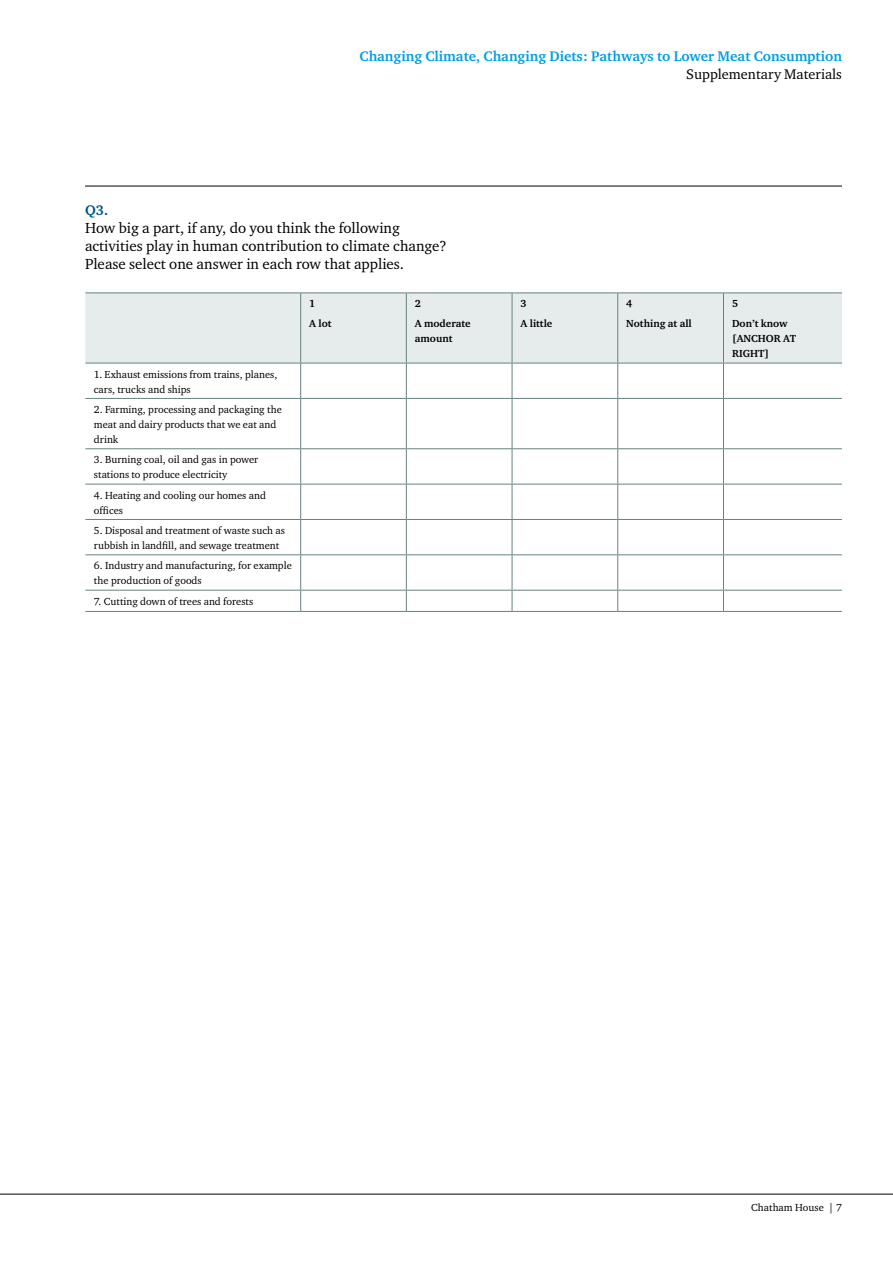
<style>
.page{position:relative;width:893px;height:1263px;background:#fff}
.page>*{position:absolute;margin:0;border:0;box-sizing:border-box;transform-origin:0 0}
.t1{font:15px/18px "Charter ITC";color:#000}
.t2{font:700 14.25px "Charter ITC";color:#009ee0}
.t3{font:14.25px "Charter ITC";color:#000}
.t4{font:700 14.25px "Charter ITC";color:#005782}
.t5{font:10.5px/15px "Charter ITC";color:#000}
.t6{font:700 10.5px/20.2px "Charter ITC";color:#000}
</style>
<div class="page">
<hr style="left:85px;top:186px;width:757px;height:1px;background:#000">
<hr style="left:0;top:1194px;width:893px;height:1px;background:#000">
<div style="left:85px;top:293px;width:757px;height:70px;background:#e6ecec"></div>
<hr style="left:85px;top:398px;width:216px;height:1px;background:#678181">
<hr style="left:301px;top:398px;width:105px;height:1px;background:#678181">
<hr style="left:406px;top:398px;width:106px;height:1px;background:#678181">
<hr style="left:512px;top:398px;width:106px;height:1px;background:#678181">
<hr style="left:618px;top:398px;width:105px;height:1px;background:#678181">
<hr style="left:723px;top:398px;width:119px;height:1px;background:#678181">
<hr style="left:85px;top:448px;width:216px;height:1px;background:#678181">
<hr style="left:301px;top:448px;width:105px;height:1px;background:#678181">
<hr style="left:406px;top:448px;width:106px;height:1px;background:#678181">
<hr style="left:512px;top:448px;width:106px;height:1px;background:#678181">
<hr style="left:618px;top:448px;width:105px;height:1px;background:#678181">
<hr style="left:723px;top:448px;width:119px;height:1px;background:#678181">
<hr style="left:85px;top:484px;width:216px;height:1px;background:#678181">
<hr style="left:301px;top:484px;width:105px;height:1px;background:#678181">
<hr style="left:406px;top:484px;width:106px;height:1px;background:#678181">
<hr style="left:512px;top:484px;width:106px;height:1px;background:#678181">
<hr style="left:618px;top:484px;width:105px;height:1px;background:#678181">
<hr style="left:723px;top:484px;width:119px;height:1px;background:#678181">
<hr style="left:85px;top:519px;width:216px;height:1px;background:#678181">
<hr style="left:301px;top:519px;width:105px;height:1px;background:#678181">
<hr style="left:406px;top:519px;width:106px;height:1px;background:#678181">
<hr style="left:512px;top:519px;width:106px;height:1px;background:#678181">
<hr style="left:618px;top:519px;width:105px;height:1px;background:#678181">
<hr style="left:723px;top:519px;width:119px;height:1px;background:#678181">
<hr style="left:85px;top:554px;width:216px;height:1px;background:#678181">
<hr style="left:301px;top:554px;width:105px;height:1px;background:#678181">
<hr style="left:406px;top:554px;width:106px;height:1px;background:#678181">
<hr style="left:512px;top:554px;width:106px;height:1px;background:#678181">
<hr style="left:618px;top:554px;width:105px;height:1px;background:#678181">
<hr style="left:723px;top:554px;width:119px;height:1px;background:#678181">
<hr style="left:85px;top:590px;width:216px;height:1px;background:#678181">
<hr style="left:301px;top:590px;width:105px;height:1px;background:#678181">
<hr style="left:406px;top:590px;width:106px;height:1px;background:#678181">
<hr style="left:512px;top:590px;width:106px;height:1px;background:#678181">
<hr style="left:618px;top:590px;width:105px;height:1px;background:#678181">
<hr style="left:723px;top:590px;width:119px;height:1px;background:#678181">
<hr style="left:300px;top:293px;width:1px;height:70px;background:#678181">
<hr style="left:406px;top:293px;width:1px;height:70px;background:#678181">
<hr style="left:512px;top:293px;width:1px;height:70px;background:#678181">
<hr style="left:617px;top:293px;width:1px;height:70px;background:#678181">
<hr style="left:723px;top:293px;width:1px;height:70px;background:#678181">
<hr style="left:300px;top:363px;width:1px;height:35px;background:#678181">
<hr style="left:406px;top:363px;width:1px;height:35px;background:#678181">
<hr style="left:512px;top:363px;width:1px;height:35px;background:#678181">
<hr style="left:617px;top:363px;width:1px;height:35px;background:#678181">
<hr style="left:723px;top:363px;width:1px;height:35px;background:#678181">
<hr style="left:300px;top:399px;width:1px;height:49px;background:#678181">
<hr style="left:406px;top:399px;width:1px;height:49px;background:#678181">
<hr style="left:512px;top:399px;width:1px;height:49px;background:#678181">
<hr style="left:617px;top:399px;width:1px;height:49px;background:#678181">
<hr style="left:723px;top:399px;width:1px;height:49px;background:#678181">
<hr style="left:300px;top:449px;width:1px;height:35px;background:#678181">
<hr style="left:406px;top:449px;width:1px;height:35px;background:#678181">
<hr style="left:512px;top:449px;width:1px;height:35px;background:#678181">
<hr style="left:617px;top:449px;width:1px;height:35px;background:#678181">
<hr style="left:723px;top:449px;width:1px;height:35px;background:#678181">
<hr style="left:300px;top:484px;width:1px;height:35px;background:#678181">
<hr style="left:406px;top:484px;width:1px;height:35px;background:#678181">
<hr style="left:512px;top:484px;width:1px;height:35px;background:#678181">
<hr style="left:617px;top:484px;width:1px;height:35px;background:#678181">
<hr style="left:723px;top:484px;width:1px;height:35px;background:#678181">
<hr style="left:300px;top:520px;width:1px;height:34px;background:#678181">
<hr style="left:406px;top:520px;width:1px;height:34px;background:#678181">
<hr style="left:512px;top:520px;width:1px;height:34px;background:#678181">
<hr style="left:617px;top:520px;width:1px;height:34px;background:#678181">
<hr style="left:723px;top:520px;width:1px;height:34px;background:#678181">
<hr style="left:300px;top:555px;width:1px;height:35px;background:#678181">
<hr style="left:406px;top:555px;width:1px;height:35px;background:#678181">
<hr style="left:512px;top:555px;width:1px;height:35px;background:#678181">
<hr style="left:617px;top:555px;width:1px;height:35px;background:#678181">
<hr style="left:723px;top:555px;width:1px;height:35px;background:#678181">
<svg style="left:300px;top:590px;width:1px;height:21px"></svg>
<svg style="left:406px;top:590px;width:1px;height:21px"></svg>
<svg style="left:512px;top:590px;width:1px;height:21px"></svg>
<svg style="left:617px;top:590px;width:1px;height:21px"></svg>
<svg style="left:723px;top:590px;width:1px;height:21px"></svg>
<hr style="left:85px;top:292px;width:216px;height:1px;background:#678181">
<hr style="left:301px;top:292px;width:105px;height:1px;background:#678181">
<hr style="left:406px;top:292px;width:106px;height:1px;background:#678181">
<hr style="left:512px;top:292px;width:106px;height:1px;background:#678181">
<hr style="left:618px;top:292px;width:105px;height:1px;background:#678181">
<hr style="left:723px;top:292px;width:119px;height:1px;background:#678181">
<hr style="left:85px;top:363px;width:216px;height:1px;background:#678181">
<hr style="left:301px;top:363px;width:105px;height:1px;background:#678181">
<hr style="left:406px;top:363px;width:106px;height:1px;background:#678181">
<hr style="left:512px;top:363px;width:106px;height:1px;background:#678181">
<hr style="left:618px;top:363px;width:105px;height:1px;background:#678181">
<hr style="left:723px;top:363px;width:119px;height:1px;background:#678181">
<hr style="left:85px;top:611px;width:216px;height:1px;background:#678181">
<hr style="left:301px;top:611px;width:105px;height:1px;background:#678181">
<hr style="left:406px;top:611px;width:106px;height:1px;background:#678181">
<hr style="left:512px;top:611px;width:106px;height:1px;background:#678181">
<hr style="left:618px;top:611px;width:105px;height:1px;background:#678181">
<hr style="left:723px;top:611px;width:119px;height:1px;background:#678181">
<h2 class="t2" style="left:360px;top:47px;width:484px">Changing Climate, Changing Diets: Pathways to Lower Meat Consumption</h2>
<h2 class="t3" style="left:686px;top:65px;width:157px">Supplementary Materials</h2>
<h2 class="t4" style="left:85px;top:201px;width:25px">Q3.</h2>
<h1 class="t1" style="left:85px;top:218px;width:363px">How big a part, if any, do you think the following activities play in human contribution to climate change?<br>Please select one answer in each row that applies.</h1>
<p class="t6" style="left:309px;top:293px;width:24px">1<br>A lot</p>
<p class="t6" style="left:415px;top:293px;width:57px">2<br>A moderate</p>
<p class="t6" style="left:415px;top:328px;width:39px">amount</p>
<p class="t5" style="left:94px;top:366px;width:185px">1. Exhaust emissions from trains, planes, cars, trucks and ships</p>
<p class="t5" style="left:94px;top:401px;width:189px">2. Farming, processing and packaging the meat and dairy products that we eat and drink</p>
<p class="t5" style="left:94px;top:452px;width:166px">3. Burning coal, oil and gas in power stations to produce electricity</p>
<p class="t5" style="left:94px;top:487px;width:174px">4. Heating and cooling our homes and offices</p>
<p class="t5" style="left:94px;top:523px;width:193px">5. Disposal and treatment of waste such as rubbish in landfill, and sewage treatment</p>
<p class="t5" style="left:94px;top:558px;width:199px">6. Industry and manufacturing, for example the production of goods</p>
<p class="t5" style="left:94px;top:593px;width:161px">7. Cutting down of trees and forests</p>
<p class="t6" style="left:521px;top:293px;width:33px">3<br>A little</p>
<p class="t6" style="left:626px;top:293px;width:67px">4<br>Nothing at all</p>
<p class="t6" style="left:732px;top:293px;width:57px">5<br>Don’t know</p>
<p class="t6" style="left:732px;top:331px;width:66px;line-height:15px">[ANCHOR AT<br>RIGHT]</p>
<p class="t5" style="left:751px;top:1200px;width:92px">Chatham House | 7</p>
</div>
